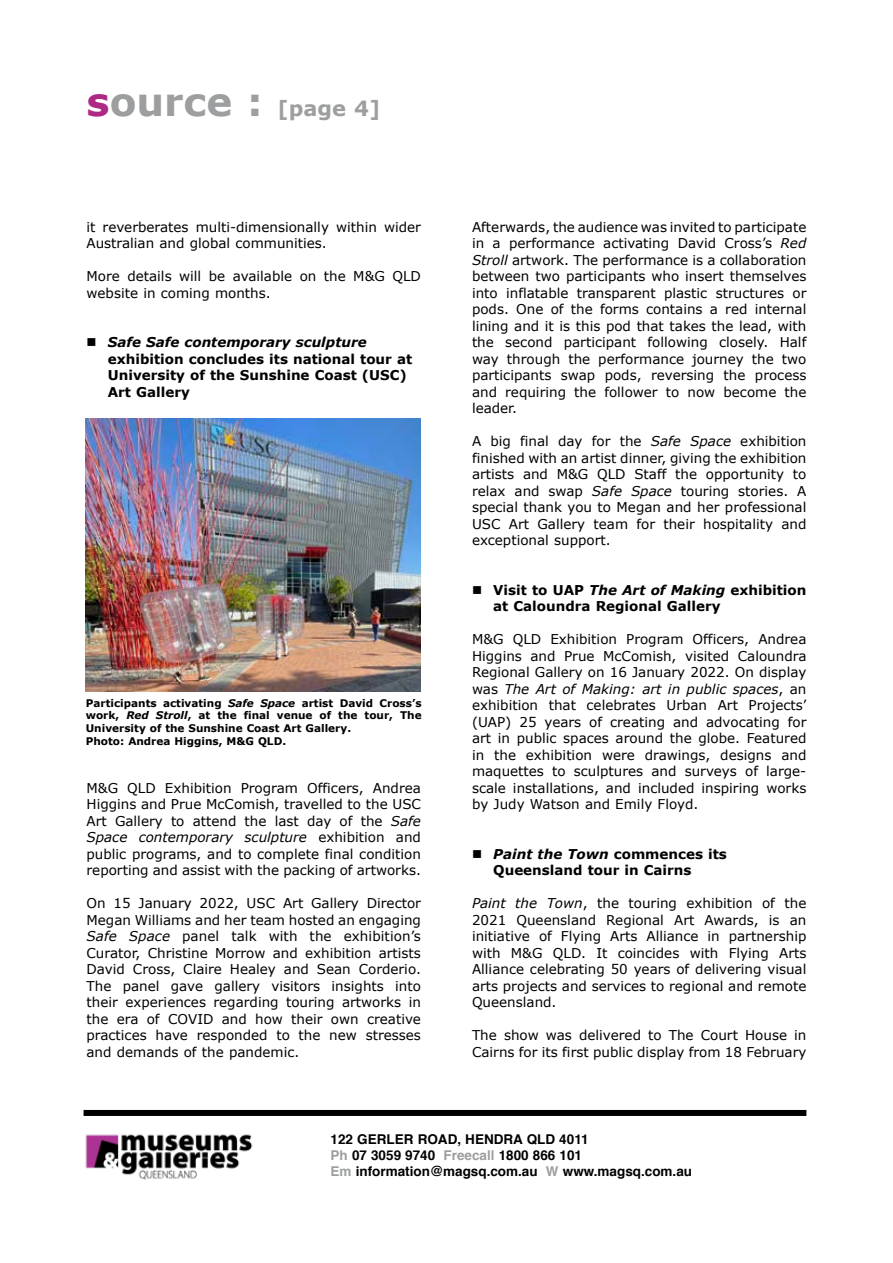
<style>
.page{position:relative;width:893px;height:1263px;background:#fff}
.page>*{position:absolute;margin:0;border:0;box-sizing:border-box;transform-origin:0 0}
.t1{font:700 21px "Verdana";color:#9c9e9f}
.t2{font:13.5px/16.5px "Verdana";color:#000;text-align:justify}
.t3{font:700 13.5px/16.5px "Verdana";color:#000}
.t4{font:700 13.5px/16.2px "Helvetica";color:#000}
.t5{font:700 10.5px/12.6px "Verdana";color:#000}
.s1{font-size:39px;color:#ae2984}
.s2{font-size:39px}
.s3{font-style:italic}
.s4{color:#9c9e9f}
</style>
<div class="page">
<div style="left:84px;top:1110px;width:722px;height:6px;background:#000"></div>
<img style="left:85px;top:1134px;width:168px;height:46px">
<img style="left:86px;top:419px;width:334px;height:272px">
<h1 class="t1" style="left:87px;top:95px;width:295px"><span class="s1">s</span><span class="s2">ource :</span> [page 4]</h1>
<p class="t2" style="left:87px;top:219px;width:336px">it reverberates multi-dimensionally within wider<br>Australian and global communities.</p>
<p class="t2" style="left:87px;top:268px;width:336px">More details will be available on the M&amp;G QLD website in coming months.</p>
<p class="t3" style="left:108px;top:334px;width:306px;text-indent:-21px">■ <span class="s3">Safe Safe contemporary sculpture </span>exhibition concludes its national tour at<br>University of the Sunshine Coast (USC)<br>Art Gallery</p>
<p class="t5" style="left:86px;top:697px;width:337px">Participants activating <span class="s3">Safe Space</span> artist David Cross’s work, <span class="s3">Red Stroll</span>, at the final venue of the tour, The University of the Sunshine Coast Art Gallery.<br>Photo: Andrea Higgins, M&amp;G QLD.</p>
<p class="t2" style="left:87px;top:780px;width:336px">M&amp;G QLD Exhibition Program Officers, Andrea Higgins and Prue McComish, travelled to the USC Art Gallery to attend the last day of the <span class="s3">Safe Space contemporary sculpture</span> exhibition and public programs, and to complete final condition reporting and assist with the packing of artworks.</p>
<p class="t2" style="left:87px;top:895px;width:336px">On 15 January 2022, USC Art Gallery Director Megan Williams and her team hosted an engaging <span class="s3">Safe Space</span> panel talk with the exhibition’s Curator, Christine Morrow and exhibition artists David Cross, Claire Healey and Sean Corderio.<br>The panel gave gallery visitors insights into their experiences regarding touring artworks in the era of COVID and how their own creative practices have responded to the new stresses and demands of the pandemic.</p>
<p class="t2" style="left:472px;top:219px;width:336px">Afterwards, the audience was invited to participate in a performance activating David Cross’s <span class="s3">Red Stroll</span> artwork. The performance is a collaboration between two participants who insert themselves into inflatable transparent plastic structures or pods. One of the forms contains a red internal lining and it is this pod that takes the lead, with the second participant following closely. Half way through the performance journey the two participants swap pods, reversing the process and requiring the follower to now become the leader.</p>
<p class="t2" style="left:472px;top:433px;width:336px">A big final day for the <span class="s3">Safe Space</span> exhibition finished with an artist dinner, giving the exhibition artists and M&amp;G QLD Staff the opportunity to relax and swap <span class="s3">Safe Space</span> touring stories. A special thank you to Megan and her professional USC Art Gallery team for their hospitality and exceptional support.</p>
<p class="t3" style="left:493px;top:582px;width:315px;text-indent:-21px">■ Visit to UAP <span class="s3">The Art of Making</span> exhibition at Caloundra Regional Gallery</p>
<p class="t2" style="left:472px;top:631px;width:336px">M&amp;G QLD Exhibition Program Officers, Andrea Higgins and Prue McComish, visited Caloundra Regional Gallery on 16 January 2022. On display was <span class="s3">The Art of Making: art in public spaces</span>, an exhibition that celebrates Urban Art Projects’ (UAP) 25 years of creating and advocating for art in public spaces around the globe. Featured in the exhibition were drawings, designs and maquettes to sculptures and surveys of large&shy;scale installations, and included inspiring works by Judy Watson and Emily Floyd.</p>
<p class="t3" style="left:493px;top:846px;width:235px;text-indent:-21px">■ <span class="s3">Paint the Town</span> commences its<br>Queensland tour in Cairns</p>
<p class="t2" style="left:472px;top:895px;width:336px"><span class="s3">Paint the Town</span>, the touring exhibition of the 2021 Queensland Regional Art Awards, is an initiative of Flying Arts Alliance in partnership with M&amp;G QLD. It coincides with Flying Arts Alliance celebrating 50 years of delivering visual arts projects and services to regional and remote Queensland.</p>
<p class="t2" style="left:472px;top:1027px;width:336px">The show was delivered to The Court House in<br>Cairns for its first public display from 18 February</p>
<p class="t4" style="left:331px;top:1131px;width:363px">122 GERLER ROAD, HENDRA QLD 4011<br><span class="s4">Ph</span> 07 3059 9740 <span class="s4">Freecall</span> 1800 866 101<br><span class="s4">Em</span> information@magsq.com.au <span class="s4">W</span> www.magsq.com.au</p>
</div>
